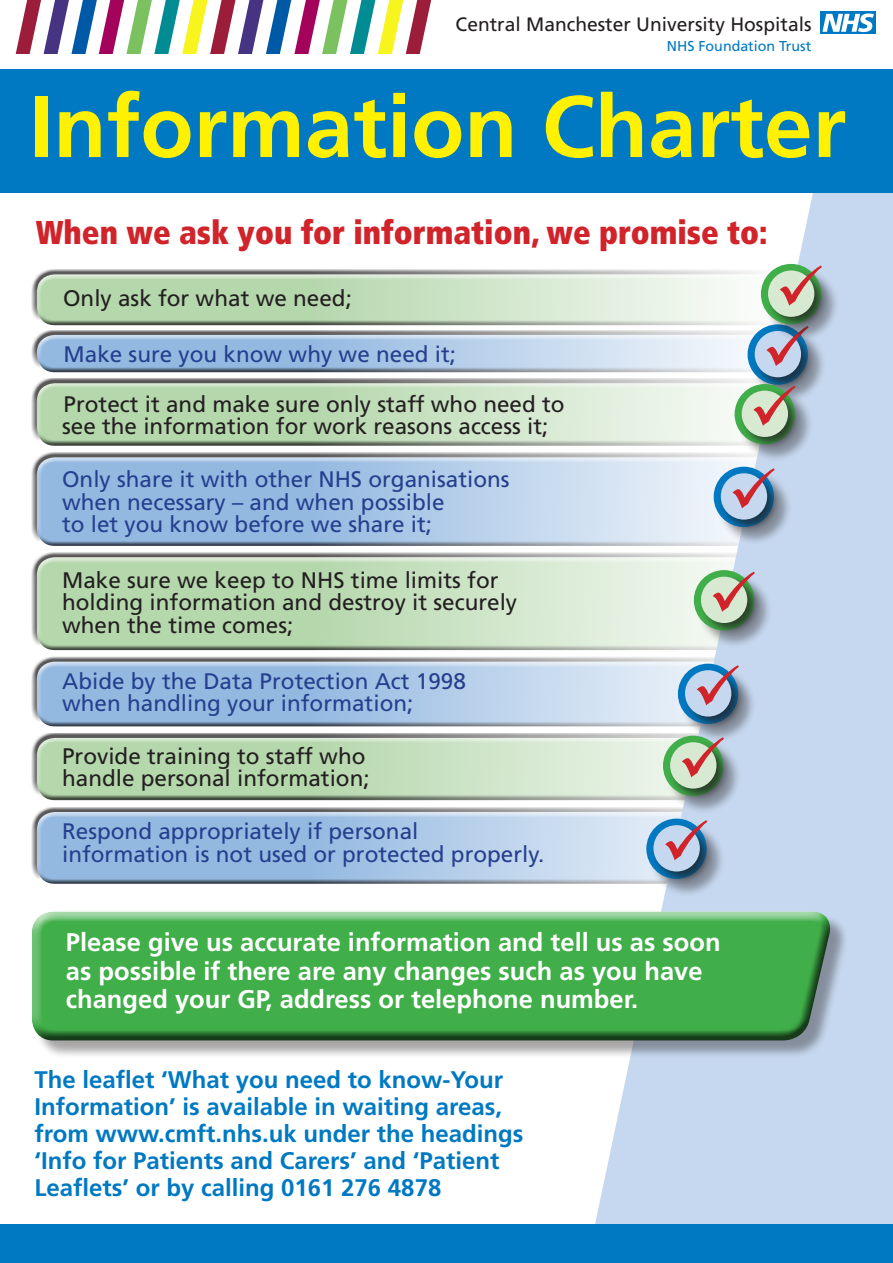
<style>
.page{position:relative;width:893px;height:1263px;background:#fff}
.page>*{position:absolute;margin:0;border:0;box-sizing:border-box;transform-origin:0 0}
.t1{font:700 87px "Frutiger";color:#fff101}
.t2{font:900 condensed 33px "Frutiger";color:#d1232a}
.t3{font:700 25.5px/28.5px "Frutiger";color:#fff}
.t4{font:700 24px/27px "Frutiger";color:#0079c2}
.t5{font:22.5px/22.5px "Frutiger";color:#253f8e}
.t6{font:22.5px/22.5px "Frutiger";color:#231f20}
.t7{font:19.35px "Frutiger";color:#231f20}
.t8{font:14.25px "Frutiger";color:#0079c2}
</style>
<div class="page">
<div style="left:35px;top:338px;width:810px;height:40px;background:#231f20;opacity:.75"></div>
<div style="left:31px;top:377px;width:800px;height:63px;background:#fff;opacity:.75"></div>
<div style="left:35px;top:385px;width:799px;height:66px;background:#231f20;opacity:.75"></div>
<div style="left:31px;top:552px;width:761px;height:92px;background:#fff;opacity:.75"></div>
<div style="left:35px;top:560px;width:760px;height:96px;background:#231f20;opacity:.75"></div>
<div style="left:31px;top:656px;width:736px;height:65px;background:#fff;opacity:.75"></div>
<div style="left:35px;top:664px;width:735px;height:68px;background:#231f20;opacity:.75"></div>
<div style="left:31px;top:732px;width:719px;height:62px;background:#fff;opacity:.75"></div>
<div style="left:35px;top:740px;width:718px;height:66px;background:#231f20;opacity:.75"></div>
<div style="left:31px;top:806px;width:702px;height:72px;background:#fff;opacity:.75"></div>
<div style="left:35px;top:815px;width:701px;height:74px;background:#231f20;opacity:.75"></div>
<div style="left:31px;top:451px;width:782px;height:89px;background:#fff;opacity:.75"></div>
<div style="left:35px;top:460px;width:782px;height:92px;background:#231f20;opacity:.75"></div>
<svg style="left:587px;top:192px;width:306px;height:1033px;fill:#c6d8ef"></svg>
<svg style="left:821px;top:12px;width:55px;height:22px"></svg>
<svg style="left:822px;top:14px;width:52px;height:18px"></svg>
<svg style="left:15px;top:0;width:417px;height:54px"></svg>
<div style="left:0;top:69px;width:893px;height:123px;background:#0079c2"></div>
<div style="left:0;top:1225px;width:893px;height:38px;background:#0079c2"></div>
<div style="left:34px;top:914px;width:814px;height:145px;background:#231f20;opacity:.4"></div>
<div style="left:31px;top:910px;width:799px;height:118px;background:#fff;opacity:.75"></div>
<div style="left:31px;top:915px;width:799px;height:127px;background:#231f20;opacity:.75"></div>
<div style="left:750px;top:327px;width:76px;height:76px;background:#231f20;opacity:.4"></div>
<div style="left:752px;top:329px;width:63px;height:62px;background:#231f20;opacity:.75"></div>
<div style="left:755px;top:331px;width:46px;height:46px;background:#c6d8ef;border-radius:50%"></div>
<div style="left:716px;top:469px;width:77px;height:77px;background:#231f20;opacity:.4"></div>
<div style="left:714px;top:467px;width:60px;height:60px;background:#0079c2;border-radius:50%"></div>
<div style="left:719px;top:471px;width:62px;height:62px;background:#231f20;opacity:.75"></div>
<div style="left:721px;top:473px;width:46px;height:47px;background:#c6d8ef;border-radius:50%"></div>
<div style="left:680px;top:666px;width:77px;height:76px;background:#231f20;opacity:.4"></div>
<div style="left:678px;top:664px;width:60px;height:60px;background:#0079c2;border-radius:50%"></div>
<div style="left:683px;top:668px;width:62px;height:62px;background:#231f20;opacity:.75"></div>
<div style="left:685px;top:670px;width:46px;height:46px;background:#c6d8ef;border-radius:50%"></div>
<div style="left:649px;top:821px;width:76px;height:76px;background:#231f20;opacity:.4"></div>
<svg style="left:646px;top:818px;width:61px;height:61px"></svg>
<div style="left:651px;top:823px;width:62px;height:62px;background:#231f20;opacity:.75"></div>
<div style="left:653px;top:825px;width:47px;height:46px;background:#c6d8ef;border-radius:50%"></div>
<div style="left:737px;top:386px;width:76px;height:77px;background:#231f20;opacity:.4"></div>
<div style="left:735px;top:384px;width:60px;height:60px;background:#40ae49;border-radius:50%"></div>
<div style="left:739px;top:388px;width:63px;height:62px;background:#231f20;opacity:.75"></div>
<div style="left:742px;top:391px;width:46px;height:46px;background:#d8e9d2;border-radius:50%"></div>
<div style="left:696px;top:572px;width:77px;height:77px;background:#231f20;opacity:.4"></div>
<div style="left:694px;top:570px;width:60px;height:60px;background:#40ae49;border-radius:50%"></div>
<div style="left:699px;top:574px;width:62px;height:62px;background:#231f20;opacity:.75"></div>
<div style="left:701px;top:577px;width:46px;height:46px;background:#d8e9d2;border-radius:50%"></div>
<div style="left:665px;top:738px;width:77px;height:77px;background:#231f20;opacity:.4"></div>
<div style="left:668px;top:740px;width:62px;height:62px;background:#231f20;opacity:.75"></div>
<svg style="left:732px;top:468px;width:43px;height:40px"></svg>
<svg style="left:697px;top:664px;width:42px;height:41px"></svg>
<svg style="left:665px;top:819px;width:42px;height:41px"></svg>
<svg style="left:753px;top:385px;width:43px;height:41px"></svg>
<svg style="left:37px;top:265px;width:805px;height:107px"></svg>
<svg style="left:713px;top:571px;width:42px;height:41px"></svg>
<svg style="left:37px;top:736px;width:714px;height:64px;background:#bbd4b7"></svg>
<p class="t7" style="left:456px;top:13px;width:357px">Central Manchester University Hospitals</p>
<p class="t8" style="left:667px;top:37px;width:146px">NHS Foundation Trust</p>
<p class="t1" style="left:29px;top:76px;width:819px">Information Charter</p>
<p class="t2" style="left:36px;top:212px;width:733px">When we ask you for information, we promise to:</p>
<p class="t6" style="left:63px;top:287px;width:290px">Only ask for what we need;</p>
<p class="t5" style="left:64px;top:343px;width:394px">Make sure you know why we need it;</p>
<p class="t6" style="left:62px;top:392px;width:504px">Protect it and make sure only staff who need to see the information for work reasons access it;</p>
<p class="t5" style="left:62px;top:468px;width:449px">Only share it with other NHS organisations when necessary – and when possible<br>to let you know before we share it;</p>
<p class="t6" style="left:62px;top:568px;width:457px">Make sure we keep to NHS time limits for holding information and destroy it securely when the time comes;</p>
<p class="t5" style="left:62px;top:669px;width:405px">Abide by the Data Protection Act 1998 when handling your information;</p>
<p class="t6" style="left:62px;top:744px;width:309px">Provide training to staff who handle personal information;</p>
<p class="t5" style="left:62px;top:820px;width:484px">Respond appropriately if personal information is not used or protected properly.</p>
<p class="t3" style="left:66px;top:928px;width:656px">Please give us accurate information and tell us as soon as possible if there are any changes such as you have changed your GP, address or telephone number.</p>
<p class="t4" style="left:34px;top:1066px;width:490px">The leaflet ‘What you need to know-Your Information’ is available in waiting areas, from www.cmft.nhs.uk under the headings ‘Info for Patients and Carers’ and ‘Patient Leaflets’ or by calling 0161 276 4878</p>
</div>
